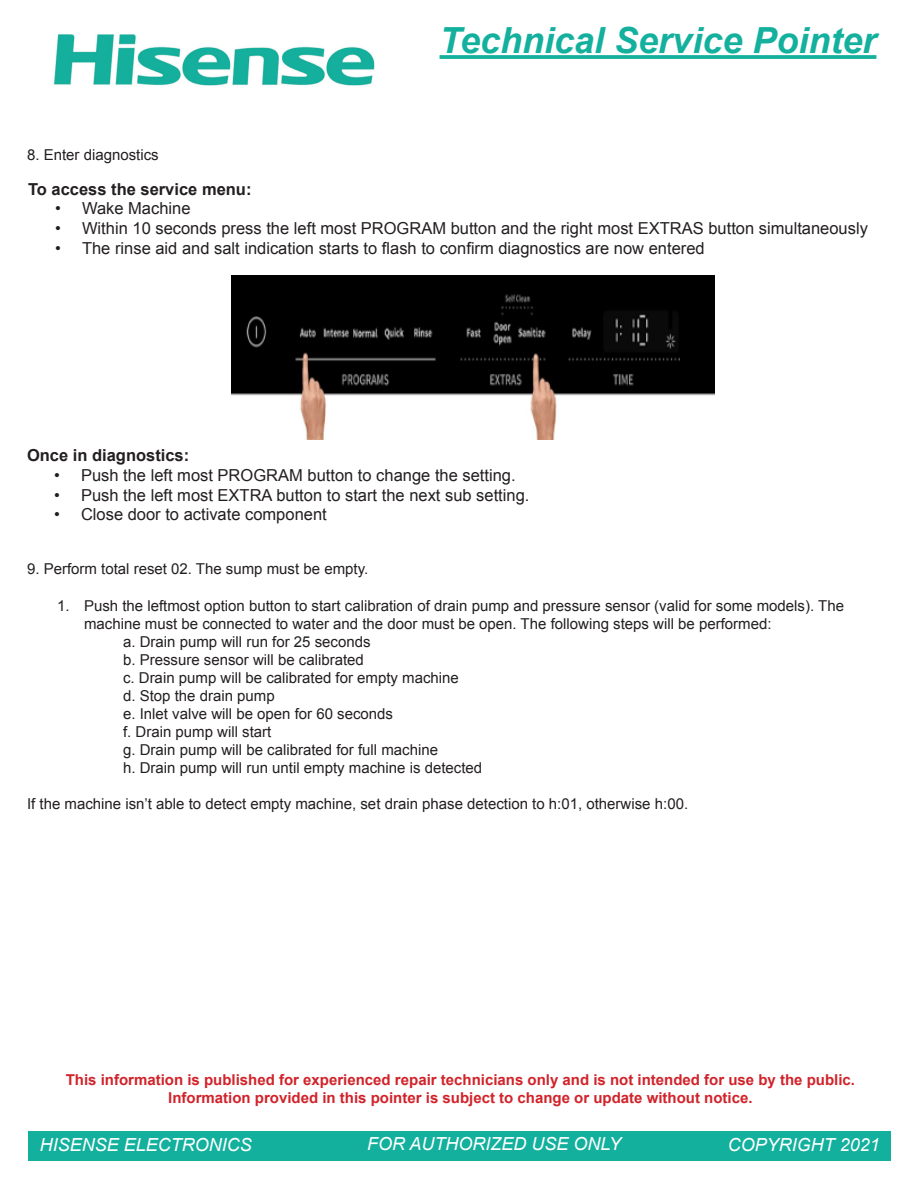
<style>
.page{position:relative;width:918px;height:1188px;background:#fff}
.page>*{position:absolute;margin:0;border:0;box-sizing:border-box;transform-origin:0 0}
.t1{font:italic 700 36px "Arial";color:#13b09d}
.t2{font:italic 18px "Arial";color:#fff}
.t3{font:16.5px "Arial";color:#231f20}
.t4{font:700 16.5px "Arial";color:#231f20}
.t5{font:15px/18px "Arial";color:#231f20}
.t6{font:700 15px/18px "Arial";color:#d1232a;text-align:center}
</style>
<div class="page">
<img style="left:54px;top:34px;width:321px;height:52px">
<svg style="left:440px;top:55px;width:436px;height:4px;background:#1fb4a2"></svg>
<div style="left:28px;top:1131px;width:863px;height:29px;background:#13b09d"></div>
<img style="left:231px;top:276px;width:483px;height:164px">
<p class="t5" style="left:27px;top:145px;width:133px">8. Enter diagnostics</p>
<p class="t1" style="left:440px;top:17px;width:438px">Technical Service Pointer</p>
<p class="t4" style="left:28px;top:178px;width:225px">To access the service menu:</p>
<p class="t3" style="left:55px;top:198px;width:137px">• Wake Machine</p>
<p class="t3" style="left:55px;top:218px;width:814px">• Within 10 seconds press the left most PROGRAM button and the right most EXTRAS button simultaneously</p>
<p class="t3" style="left:55px;top:237px;width:651px">• The rinse aid and salt indication starts to flash to confirm diagnostics are now entered</p>
<p class="t4" style="left:27px;top:444px;width:164px">Once in diagnostics:</p>
<p class="t3" style="left:54px;top:464px;width:463px">• Push the left most PROGRAM button to change the setting.</p>
<p class="t3" style="left:54px;top:484px;width:477px">• Push the left most EXTRA button to start the next sub setting.</p>
<p class="t3" style="left:54px;top:504px;width:274px">• Close door to activate component</p>
<p class="t5" style="left:27px;top:559px;width:343px">9. Perform total reset 02. The sump must be empty.</p>
<p class="t5" style="left:84px;top:597px;width:762px;text-indent:-27px">1. Push the leftmost option button to start calibration of drain pump and pressure sensor (valid for some models). The machine must be connected to water and the door must be open. The following steps will be performed:</p>
<p class="t5" style="left:123px;top:633px;width:249px">a. Drain pump will run for 25 seconds</p>
<p class="t5" style="left:123px;top:651px;width:242px">b. Pressure sensor will be calibrated</p>
<p class="t5" style="left:123px;top:669px;width:337px">c. Drain pump will be calibrated for empty machine</p>
<p class="t5" style="left:123px;top:687px;width:153px">d. Stop the drain pump</p>
<p class="t5" style="left:123px;top:705px;width:272px">e. Inlet valve will be open for 60 seconds</p>
<p class="t5" style="left:123px;top:723px;width:150px">f. Drain pump will start</p>
<p class="t5" style="left:123px;top:741px;width:317px">g. Drain pump will be calibrated for full machine</p>
<p class="t5" style="left:123px;top:759px;width:361px">h. Drain pump will run until empty machine is detected</p>
<p class="t5" style="left:27px;top:795px;width:663px">If the machine isn’t able to detect empty machine, set drain phase detection to h:01, otherwise h:00.</p>
<p class="t6" style="left:66px;top:1071px;width:791px">This information is published for experienced repair technicians only and is not intended for use by the public.<br>Information provided in this pointer is subject to change or update without notice.</p>
<p class="t2" style="left:40px;top:1133px;width:214px">HISENSE ELECTRONICS</p>
<p class="t2" style="left:367px;top:1132px;width:255px">FOR AUTHORIZED USE ONLY</p>
<p class="t2" style="left:728px;top:1133px;width:154px">COPYRIGHT 2021</p>
</div>
